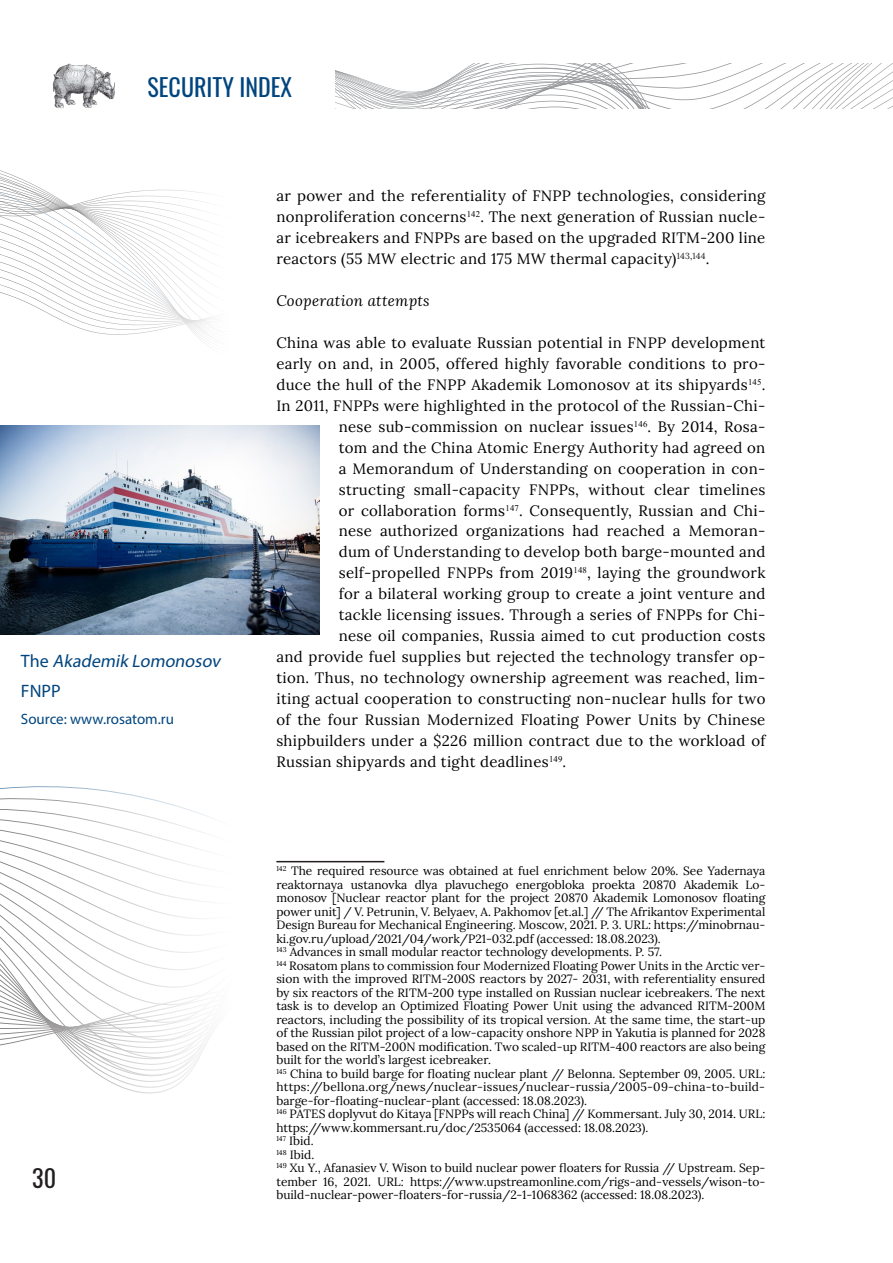
<style>
.page{position:relative;width:893px;height:1263px;background:#fff}
.page>*{position:absolute;margin:0;border:0;box-sizing:border-box;transform-origin:0 0}
.t1{font:24.15px "Oswald";color:#231f20}
.t2{font:24px "Oswald";color:#01457f}
.Подпись_к_фото{font:italic 18px/30px "Myriad Pro";color:#01457f}
.Текст{font:15px/21px "Lora";letter-spacing:.02em;color:#000;text-align:justify}
.Подпись_к_фото-2{font:15px "Myriad Pro";color:#01457f}
.Текст-2{font:italic 15px "Lora";letter-spacing:.02em;color:#000}
.Сноска{font:12px/13.5px "Lora";color:#000;text-align:justify}
.s1{font-style:normal}
</style>
<div class="page">
<img style="left:52px;top:64px;width:63px;height:44px">
<svg style="left:336px;top:64px;width:557px;height:45px"></svg>
<svg style="left:57px;top:318px;width:154px;height:10px"></svg>
<svg style="left:38px;top:308px;width:175px;height:10px"></svg>
<svg style="left:0;top:170px;width:210px;height:138px"></svg>
<svg style="left:0;top:172px;width:210px;height:126px"></svg>
<svg style="left:0;top:177px;width:210px;height:3px"></svg>
<svg style="left:0;top:180px;width:210px;height:2px"></svg>
<svg style="left:0;top:182px;width:210px;height:2px"></svg>
<svg style="left:0;top:184px;width:210px;height:2px"></svg>
<svg style="left:0;top:186px;width:210px;height:3px"></svg>
<svg style="left:0;top:189px;width:210px;height:99px"></svg>
<svg style="left:0;top:1023px;width:204px;height:18px"></svg>
<svg style="left:0;top:1006px;width:203px;height:17px"></svg>
<svg style="left:0;top:786px;width:385px;height:190px"></svg>
<img style="left:0;top:425px;width:320px;height:209px">
<h2 class="t2" style="left:148px;top:66px;width:146px">SECURITY INDEX</h2>
<p class="Подпись_к_фото" style="left:21px;top:646px;width:204px"><span class="s1">T h e</span> Akademik Lomonosov<br><span class="s1">FNPP</span></p>
<p class="Подпись_к_фото-2" style="left:21px;top:710px;width:155px">Source: www.rosatom.ru</p>
<h1 class="t1" style="left:32px;top:1156px;width:25px">30</h1>
<p class="Текст" style="left:276px;top:184px;width:491px">ar power and the referentiality of FNPP technologies, considering nonproliferation concerns<sup>142</sup>. The next generation of Russian nucle&shy;ar icebreakers and FNPPs are based on the upgraded RITM-200 line reactors (55 MW electric and 175 MW thermal capacity)<sup>143</sup><sup>,</sup><sup>144</sup>.</p>
<p class="Текст-2" style="left:276px;top:290px;width:155px">Cooperation attempts</p>
<p class="Текст" style="left:276px;top:331px;width:490px">China was able to evaluate Russian potential in FNPP development</p>
<p class="Текст" style="left:276px;top:352px;width:490px">early on and, in 2005, offered highly favorable conditions to pro-</p>
<p class="Текст" style="left:276px;top:373px;width:490px">duce the hull of the FNPP Akademik Lomonosov at its shipyards<sup>145</sup>.</p>
<p class="Текст" style="left:276px;top:394px;width:490px">In 2011, FNPPs were highlighted in the protocol of the Russian-Chi-</p>
<p class="Текст" style="left:339px;top:415px;width:428px">nese sub-commission on nuclear issues<sup>146</sup>. By 2014, Rosa-</p>
<p class="Текст" style="left:339px;top:436px;width:428px">tom and the China Atomic Energy Authority had agreed on</p>
<p class="Текст" style="left:339px;top:457px;width:428px">a Memorandum of Understanding on cooperation in con-</p>
<p class="Текст" style="left:339px;top:478px;width:428px">structing small-capacity FNPPs, without clear timelines</p>
<p class="Текст" style="left:339px;top:499px;width:428px">or collaboration forms<sup>147</sup>. Consequently, Russian and Chi-</p>
<p class="Текст" style="left:339px;top:520px;width:428px">nese authorized organizations had reached a Memoran-</p>
<p class="Текст" style="left:339px;top:541px;width:428px">dum of Understanding to develop both barge-mounted and</p>
<p class="Текст" style="left:339px;top:562px;width:428px">self-propelled FNPPs from 2019<sup>148</sup>, laying the groundwork</p>
<p class="Текст" style="left:339px;top:583px;width:428px">for a bilateral working group to create a joint venture and</p>
<p class="Текст" style="left:339px;top:604px;width:428px">tackle licensing issues. Through a series of FNPPs for Chi-</p>
<p class="Текст" style="left:339px;top:624px;width:428px">nese oil companies, Russia aimed to cut production costs</p>
<p class="Текст" style="left:276px;top:645px;width:490px">and provide fuel supplies but rejected the technology transfer op-</p>
<p class="Текст" style="left:276px;top:666px;width:490px">tion. Thus, no technology ownership agreement was reached, lim-</p>
<p class="Текст" style="left:276px;top:687px;width:491px">iting actual cooperation to constructing non-nuclear hulls for two</p>
<p class="Текст" style="left:276px;top:708px;width:490px">of the four Russian Modernized Floating Power Units by Chinese</p>
<p class="Текст" style="left:276px;top:729px;width:490px">shipbuilders under a $226 million contract due to the workload of</p>
<p class="Текст" style="left:276px;top:750px;width:291px">Russian shipyards and tight deadlines<sup>149</sup>.</p>
<p class="Сноска" style="left:276px;top:863px;width:490px"><sup>142</sup> The required resource was obtained at fuel enrichment below 20%. See Yadernaya reaktornaya ustanovka dlya plavuchego energobloka proekta 20870 Akademik Lo&shy;monosov [Nuclear reactor plant for the project 20870 Akademik Lomonosov floating power unit] / V. Petrunin, V. Belyaev, A. Pakhomov [et.al.] // The Afrikantov Experimental Design Bureau for Mechanical Engineering. Moscow, 2021. P. 3. URL: https://minobrnau&shy;ki.gov.ru/upload/2021/04/work/Р21-032.pdf (accessed: 18.08.2023).</p>
<p class="Сноска" style="left:276px;top:944px;width:387px"><sup>143</sup> Advances in small modular reactor technology developments. P. 57.</p>
<p class="Сноска" style="left:276px;top:958px;width:490px"><sup>144</sup> Rosatom plans to commission four Modernized Floating Power Units in the Arctic ver&shy;sion with the improved RITM-200S reactors by 2027- 2031, with referentiality ensured by six reactors of the RITM-200 type installed on Russian nuclear icebreakers. The next task is to develop an Optimized Floating Power Unit using the advanced RITM-200M reactors, including the possibility of its tropical version. At the same time, the start-up of the Russian pilot project of a low-capacity onshore NPP in Yakutia is planned for 2028 based on the RITM-200N modification. Two scaled-up RITM-400 reactors are also being built for the world’s largest icebreaker.</p>
<p class="Сноска" style="left:276px;top:1066px;width:490px"><sup>145</sup> China to build barge for floating nuclear plant // Belonna. September 09, 2005. URL: https://bellona.org/news/nuclear-issues/nuclear-russia/2005-09-china-to-build&shy;barge-for-floating-nuclear-plant (accessed: 18.08.2023).</p>
<p class="Сноска" style="left:276px;top:1106px;width:490px"><sup>146</sup> PATES doplyvut do Kitaya [FNPPs will reach China] // Kommersant. July 30, 2014. URL: https://www.kommersant.ru/doc/2535064 (accessed: 18.08.2023).</p>
<p class="Сноска" style="left:276px;top:1133px;width:39px"><sup>147</sup> Ibid.</p>
<p class="Сноска" style="left:276px;top:1147px;width:39px"><sup>148</sup> Ibid.</p>
<p class="Сноска" style="left:276px;top:1160px;width:490px"><sup>149</sup> Xu Y., Afanasiev V. Wison to build nuclear power floaters for Russia // Upstream. Sep&shy;tember 16, 2021. URL: https://www.upstreamonline.com/rigs-and-vessels/wison-to&shy;build-nuclear-power-floaters-for-russia/2-1-1068362 (accessed: 18.08.2023).</p>
</div>
